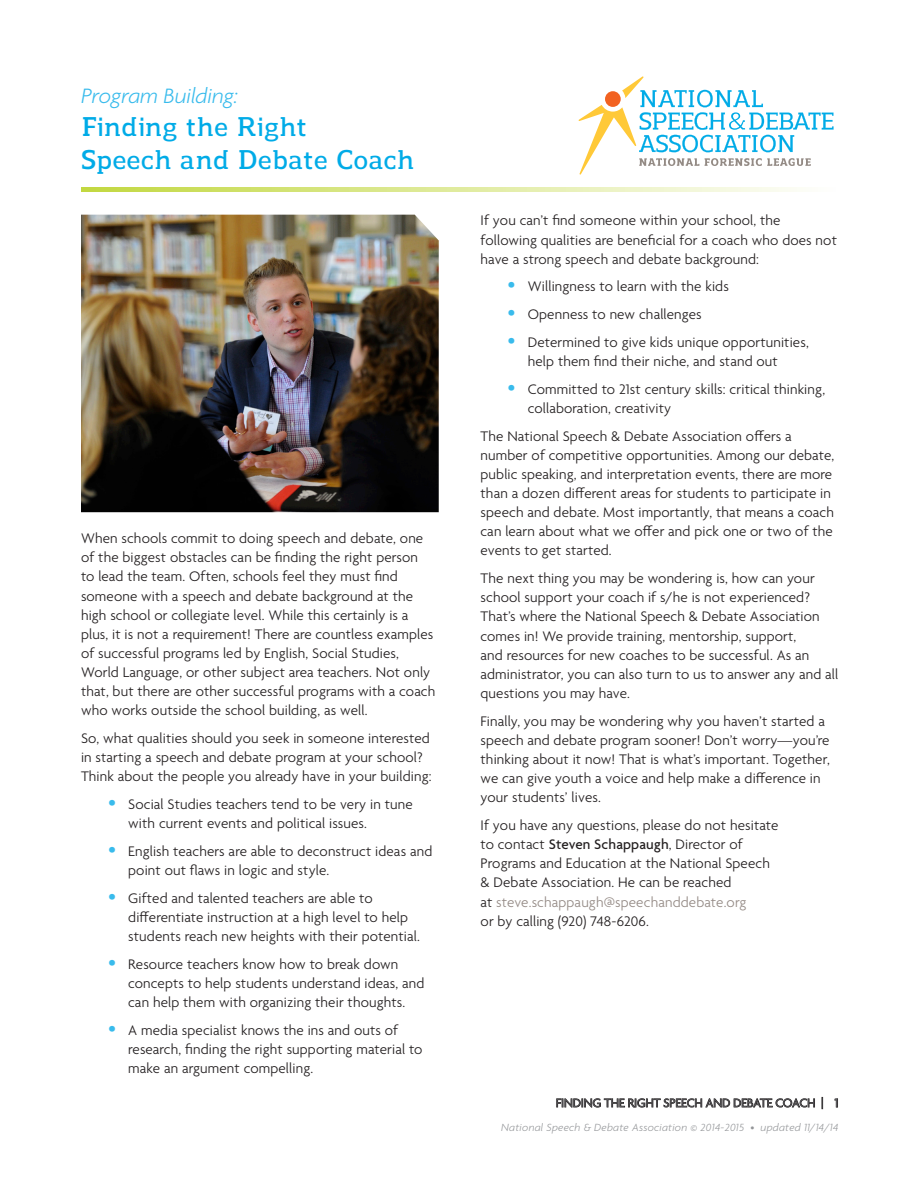
<style>
.page{position:relative;width:918px;height:1188px;background:#fff}
.page>*{position:absolute;margin:0;border:0;box-sizing:border-box;transform-origin:0 0}
.t1{font:600 27px "Regan Slab";color:#00abe7}
.t2{font:italic 300 22.5px "Agenda";color:#39bbec}
.t3{font:300 15px/19.2px "Agenda";letter-spacing:.01em;color:#231f20}
.Page_Footer{font:300 12.75px "Agenda";color:#636366}
.t4{font:italic 300 11.25px "Agenda";letter-spacing:.025em;color:#939598}
.s1{font-style:italic;font-size:22.5px;color:#39bbec}
.s2{font-weight:500}
.s3{color:#948a85}
.s4{font-family:"Regan Slab";font-weight:400}
.s5{font-style:normal}
</style>
<div class="page">
<svg style="left:81px;top:187px;width:716px;height:5px;background:#deea99"></svg>
<svg style="left:579px;top:76px;width:255px;height:99px"></svg>
<svg style="left:556px;top:1098px;width:259px;height:10px"></svg>
<svg style="left:822px;top:1097px;width:1px;height:12px"></svg>
<svg style="left:834px;top:1098px;width:4px;height:10px"></svg>
<img style="left:81px;top:215px;width:358px;height:297px">
<p class="t2" style="left:81px;top:82px;width:158px">Program Building:</p>
<p class="t1" style="left:81px;top:106px;width:228px">Finding the Right</p>
<p class="t1" style="left:81px;top:139px;width:335px">Speech and Debate Coach</p>
<p class="t3" style="left:81px;top:530px;width:356px">When schools commit to doing speech and debate, one of the biggest obstacles can be finding the right person<br>to lead the team. Often, schools feel they must find someone with a speech and debate background at the high school or collegiate level. While this certainly is a plus, it is not a requirement! There are countless examples of successful programs led by English, Social Studies, World Language, or other subject area teachers. Not only that, but there are other successful programs with a coach who works outside the school building, as well.</p>
<p class="t3" style="left:81px;top:730px;width:352px">So, what qualities should you seek in someone interested in starting a speech and debate program at your school?<br>Think about the people you already have in your building:</p>
<p class="t3" style="left:128px;top:796px;width:286px;text-indent:-20px"><span class="s1">•</span> Social Studies teachers tend to be very in tune with current events and political issues.</p>
<p class="t3" style="left:128px;top:843px;width:306px;text-indent:-20px"><span class="s1">•</span> English teachers are able to deconstruct ideas and point out flaws in logic and style.</p>
<p class="t3" style="left:128px;top:889px;width:293px;text-indent:-20px"><span class="s1">•</span> Gifted and talented teachers are able to differentiate instruction at a high level to help students reach new heights with their potential.</p>
<p class="t3" style="left:128px;top:955px;width:298px;text-indent:-20px"><span class="s1">•</span> Resource teachers know how to break down concepts to help students understand ideas, and can help them with organizing their thoughts.</p>
<p class="t3" style="left:128px;top:1021px;width:296px;text-indent:-20px"><span class="s1">•</span> A media specialist knows the ins and outs of research, finding the right supporting material to make an argument compelling.</p>
<p class="t3" style="left:481px;top:212px;width:358px">If you can’t find someone within your school, the following qualities are beneficial for a coach who does not have a strong speech and debate background:</p>
<p class="t3" style="left:508px;top:278px;width:223px"><span class="s1">•</span> Willingness to learn with the kids</p>
<p class="t3" style="left:508px;top:306px;width:196px"><span class="s1">•</span> Openness to new challenges</p>
<p class="t3" style="left:528px;top:333px;width:282px;text-indent:-20px"><span class="s1">•</span> Determined to give kids unique opportunities, help them find their niche, and stand out</p>
<p class="t3" style="left:528px;top:380px;width:299px;text-indent:-20px"><span class="s1">•</span> Committed to 21st century skills: critical thinking, collaboration, creativity</p>
<p class="t3" style="left:481px;top:427px;width:355px">The National Speech &amp; Debate Association offers a number of competitive opportunities. Among our debate, public speaking, and interpretation events, there are more than a dozen different areas for students to participate in speech and debate. Most importantly, that means a coach can learn about what we offer and pick one or two of the events to get started.</p>
<p class="t3" style="left:481px;top:570px;width:359px">The next thing you may be wondering is, how can your school support your coach if s/he is not experienced?<br>That’s where the National Speech &amp; Debate Association comes in! We provide training, mentorship, support,<br>and resources for new coaches to be successful. As an administrator, you can also turn to us to answer any and all questions you may have.</p>
<p class="t3" style="left:481px;top:712px;width:351px">Finally, you may be wondering why you haven’t started a speech and debate program sooner! Don’t worry—you’re thinking about it now! That is what’s important. Together, we can give youth a voice and help make a difference in your students’ lives.</p>
<p class="t3" style="left:481px;top:817px;width:299px">If you have any questions, please do not hesitate to contact <span class="s2">Steven Schappaugh</span>, Director of Programs and Education at the National Speech &amp; Debate Association. He can be reached<br>at <span class="s3">steve.schappaugh@speechanddebate.org<br></span>or by calling (920) 748-6206.</p>
<p class="Page_Footer" style="left:556px;top:1096px;width:284px">FINDING THE RIGHT SPEECH AND DEBATE COACH <span class="s4">|</span> <span class="s2">1</span></p>
<p class="t4" style="left:501px;top:1121px;width:339px">National Speech &amp; Debate Association © 2014-2015 <span class="s5">•</span> updated 11/14/14</p>
</div>
